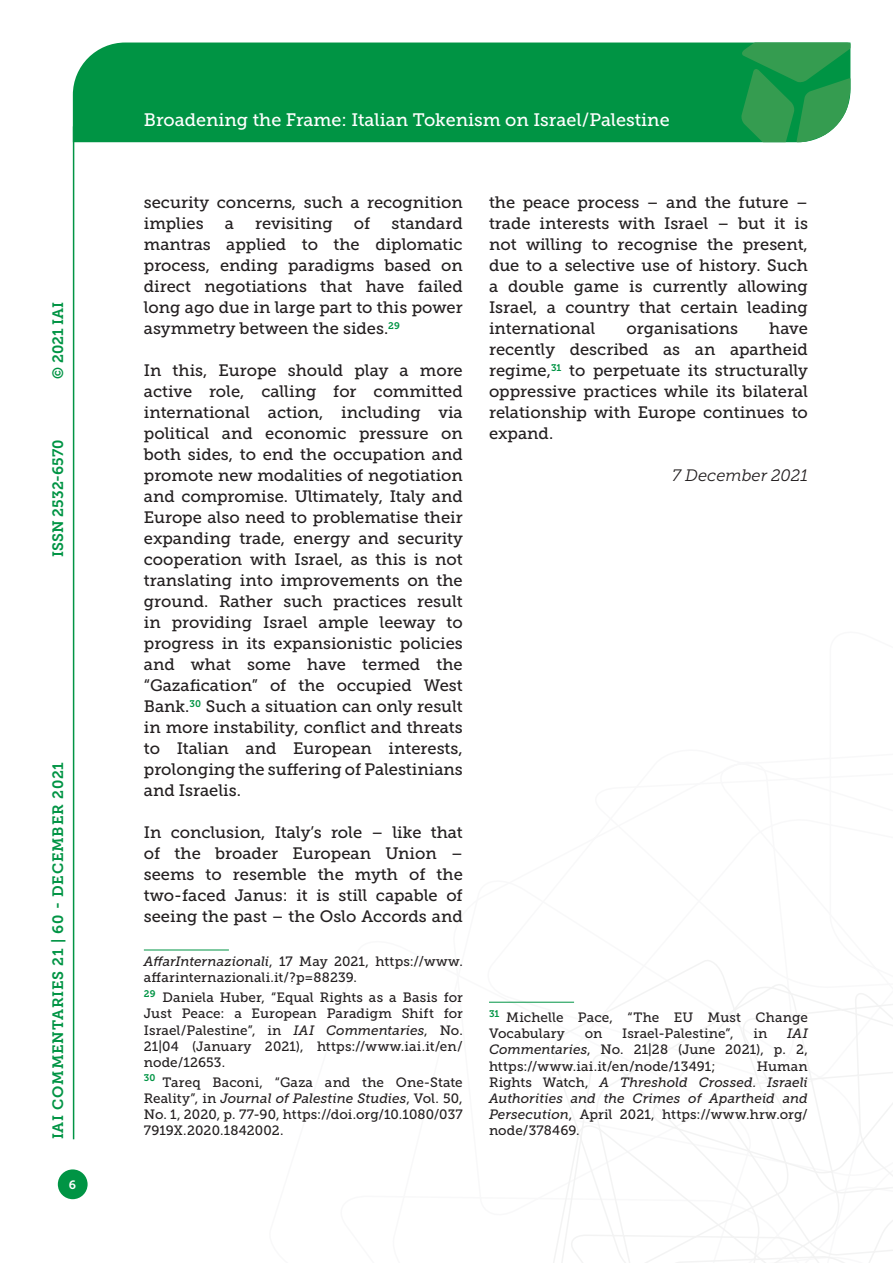
<style>
.page{position:relative;width:893px;height:1263px;background:#fff}
.page>*{position:absolute;margin:0;border:0;box-sizing:border-box;transform-origin:0 0}
.t1{font:18px "Museo Slab 500";color:#fff}
.Testo{font:16.5px/21px "Museo Slab 500";color:#231f20;text-align:justify}
.Testo-2{font:italic 16.5px "Museo Slab 300";color:#231f20}
.t2{font:15px "Museo Slab 700";letter-spacing:.05em;color:#009444}
.t3{font:15px "Museo Slab 700";color:#009444}
.Nota{font:13.5px/16.2px "Museo Slab 500";letter-spacing:.01em;color:#231f20;text-align:justify}
.Nota-2{font:italic 13.5px/16.2px "Museo Slab 500";color:#231f20;text-align:justify}
.t4{font:12px "Museo Slab 700";color:#fff}
.s1{font-style:italic}
.s2{font-style:normal}
</style>
<div class="page">
<svg style="left:531px;top:960px;width:362px;height:303px"></svg>
<div style="left:73px;top:43px;width:668px;height:99px;background:#009444"></div>
<svg style="left:741px;top:43px;width:109px;height:99px;background:#319e55"></svg>
<div style="left:58px;top:1169px;width:30px;height:30px;background:#009444;border-radius:50%"></div>
<hr style="left:73px;top:126px;width:1px;height:1013px;background:#009444">
<hr style="left:144px;top:950px;width:85px;height:1px;background:#009444">
<hr style="left:489px;top:1002px;width:85px;height:1px;background:#009444">
<p class="t2" style="left:50px;top:379px;width:79px;rotate:-90deg">© 2021 IAI</p>
<p class="t3" style="left:50px;top:557px;width:119px;rotate:-90deg">ISSN 2532-6570</p>
<p class="t2" style="left:50px;top:1139px;width:379px;rotate:-90deg">IAI COMMENTARIES 21 | 60 - DECEMBER 2021</p>
<p class="t4" style="left:69px;top:1178px;width:9px">6</p>
<p class="t1" style="left:144px;top:110px;width:527px">Broadening the Frame: Italian Tokenism on Israel/Palestine</p>
<p class="Testo" style="left:144px;top:192px;width:320px">security concerns, such a recognition implies</p>
<p class="Testo" style="left:225px;top:213px;width:11px">a</p>
<p class="Testo" style="left:255px;top:213px;width:79px">revisiting</p>
<p class="Testo" style="left:354px;top:213px;width:18px">of</p>
<p class="Testo" style="left:144px;top:213px;width:320px;text-indent:248px">standard mantras applied to the diplomatic process, ending paradigms based on direct negotiations that have failed long ago due in large part to this power asymmetry between the sides.<sup>29</sup></p>
<p class="Testo" style="left:144px;top:360px;width:320px">In this, Europe should play a more active role, calling for committed international action, including via political and economic pressure on both sides, to end the occupation and promote new modalities of negotiation and compromise. Ultimately, Italy and Europe also need to problematise their expanding trade, energy and security cooperation with Israel, as this is not translating into improvements on the ground. Rather such practices result in providing Israel ample leeway to progress in its expansionistic policies and what some have termed the “Gazafication” of the occupied West Bank.<sup>30</sup> Such a situation can only result in more instability, conflict and threats to Italian and European interests, prolonging the suffering of Palestinians and Israelis.</p>
<p class="Testo" style="left:144px;top:822px;width:320px">In conclusion, Italy’s role – like that of the broader European Union – seems to resemble the myth of the two-faced Janus: it is still capable of seeing the past – the Oslo Accords and</p>
<p class="Nota" style="left:144px;top:953px;width:320px"><span class="s1">AffarInternazionali</span>, 17 May 2021, https://www. affarinternazionali.it/?p=88239.</p>
<p class="Nota" style="left:144px;top:989px;width:320px"><sup>29</sup> Daniela Huber, “Equal Rights as a Basis for Just Peace: a European Paradigm Shift for Israel/Palestine”, in <span class="s1">IAI Commentaries</span>, No.<br>21|04 (January 2021), https://www.iai.it/en/ node/12653.</p>
<p class="Nota" style="left:144px;top:1074px;width:320px"><sup>30</sup> Tareq Baconi, “Gaza and the One-State Reality”, in <span class="s1">Journal of Palestine Studies</span>, Vol. 50, No. 1, 2020, p. 77-90, https://doi.org/10.1080/037<br>7919X.2020.1842002.</p>
<p class="Testo" style="left:489px;top:192px;width:320px">the peace process – and the future – trade interests with Israel – but it is not willing to recognise the present, due to a selective use of history. Such a double game is currently allowing Israel, a country that certain leading international</p>
<p class="Testo" style="left:489px;top:318px;width:320px;text-indent:280px">have recently described as an apartheid regime,<sup>31</sup> to perpetuate its structurally oppressive practices while its bilateral relationship with Europe continues to expand.</p>
<p class="Testo-2" style="left:672px;top:466px;width:137px">7 December 2021</p>
<p class="Testo" style="left:626px;top:318px;width:113px">organisations</p>
<p class="Nota" style="left:489px;top:1009px;width:320px"><sup>31</sup> Michelle Pace, “The EU Must Change<br>Vocabulary</p>
<p class="Nota" style="left:585px;top:1025px;width:19px">on</p>
<p class="Nota" style="left:622px;top:1025px;width:113px">Israel-Palestine”,</p>
<p class="Nota" style="left:753px;top:1025px;width:15px">in</p>
<p class="Nota" style="left:489px;top:1025px;width:320px;text-indent:298px"><span class="s1">IAI Commentaries</span>, No. 21|28 (June 2021), p. 2, https://www.iai.it/en/node/13491;</p>
<p class="Nota-2" style="left:489px;top:1058px;width:320px;text-indent:268px"><span class="s2">Human Rights Watch,</span> A Threshold Crossed. Israeli Authorities and the Crimes of Apartheid and Persecution<span class="s2">, April 2021, https://www.hrw.org/ node/378469.</span></p>
</div>
